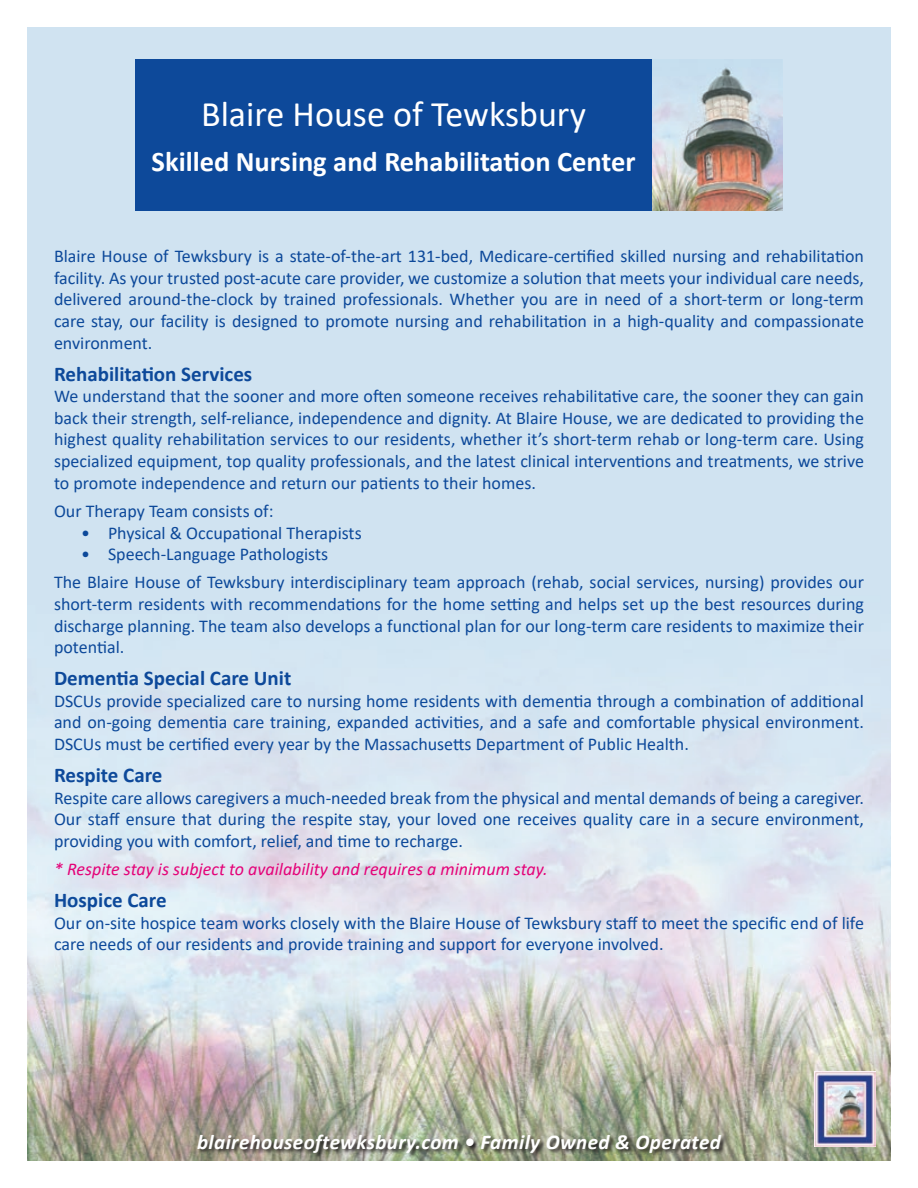
<style>
.page{position:relative;width:918px;height:1188px;background:#fff}
.page>*{position:absolute;margin:0;border:0;box-sizing:border-box;transform-origin:0 0}
.t1{font:36px "Calibri";color:#fff}
.t2{font:700 28.5px "Calibri";color:#fff}
.t3{font:700 21px "Calibri";color:#0d499a}
.t4{font:italic 700 21px "Calibri";letter-spacing:.02em;color:#fff}
.t5{font:18px/21.6px "Calibri";color:#0d499a;text-align:justify}
.t6{font:italic 18px "Calibri";color:#e40278}
</style>
<div class="page">
<img style="left:27px;top:27px;width:864px;height:1134px">
<svg style="left:197px;top:1134px;width:530px;height:24px"></svg>
<div style="left:135px;top:59px;width:517px;height:152px;background:#0d499a"></div>
<img style="left:814px;top:1072px;width:62px;height:74px">
<img style="left:652px;top:59px;width:131px;height:152px">
<h1 class="t1" style="left:201px;top:89px;width:386px">Blaire House of Tewksbury</h1>
<h2 class="t2" style="left:152px;top:141px;width:486px">Skilled Nursing and Rehabilitation Center</h2>
<p class="t5" style="left:54px;top:245px;width:812px">Blaire House of Tewksbury is a state-of-the-art 131-bed, Medicare-certified skilled nursing and rehabilitation facility. As your trusted post-acute care provider, we customize a solution that meets your individual care needs, delivered around-the-clock by trained professionals. Whether you are in need of a short-term or long-term care stay, our facility is designed to promote nursing and rehabilitation in a high-quality and compassionate environment.</p>
<p class="t3" style="left:54px;top:359px;width:200px">Rehabilitation Services</p>
<p class="t5" style="left:54px;top:385px;width:812px">We understand that the sooner and more often someone receives rehabilitative care, the sooner they can gain back their strength, self-reliance, independence and dignity. At Blaire House, we are dedicated to providing the highest quality rehabilitation services to our residents, whether it’s short-term rehab or long-term care. Using specialized equipment, top quality professionals, and the latest clinical interventions and treatments, we strive to promote independence and return our patients to their homes.</p>
<p class="t5" style="left:54px;top:500px;width:221px">Our Therapy Team consists of:</p>
<p class="t5" style="left:81px;top:521px;width:282px">• Physical &amp; Occupational Therapists</p>
<p class="t5" style="left:54px;top:540px;width:811px;line-height:28.3px;text-indent:27px">• Speech-Language Pathologists<br>The Blaire House of Tewksbury interdisciplinary team approach (rehab, social services, nursing) provides our</p>
<p class="t5" style="left:54px;top:593px;width:812px">short-term residents with recommendations for the home setting and helps set up the best resources during discharge planning. The team also develops a functional plan for our long-term care residents to maximize their potential.</p>
<p class="t3" style="left:54px;top:663px;width:239px">Dementia Special Care Unit</p>
<p class="t5" style="left:54px;top:690px;width:811px">DSCUs provide specialized care to nursing home residents with dementia through a combination of additional and on-going dementia care training, expanded activities, and a safe and comfortable physical environment.<br>DSCUs must be certified every year by the Massachusetts Department of Public Health.</p>
<p class="t3" style="left:54px;top:760px;width:110px">Respite Care</p>
<p class="t5" style="left:54px;top:786px;width:812px">Respite care allows caregivers a much-needed break from the physical and mental demands of being a caregiver.<br>Our staff ensure that during the respite stay, your loved one receives quality care in a secure environment, providing you with comfort, relief, and time to recharge.</p>
<p class="t6" style="left:54px;top:857px;width:495px">* Respite stay is subject to availability and requires a minimum stay.</p>
<p class="t3" style="left:54px;top:885px;width:114px">Hospice Care</p>
<p class="t5" style="left:54px;top:911px;width:812px">Our on-site hospice team works closely with the Blaire House of Tewksbury staff to meet the specific end of life care needs of our residents and provide training and support for everyone involved.</p>
<p class="t4" style="left:197px;top:1127px;width:525px">blairehouseoftewksbury.com • Family Owned &amp; Operated</p>
</div>
